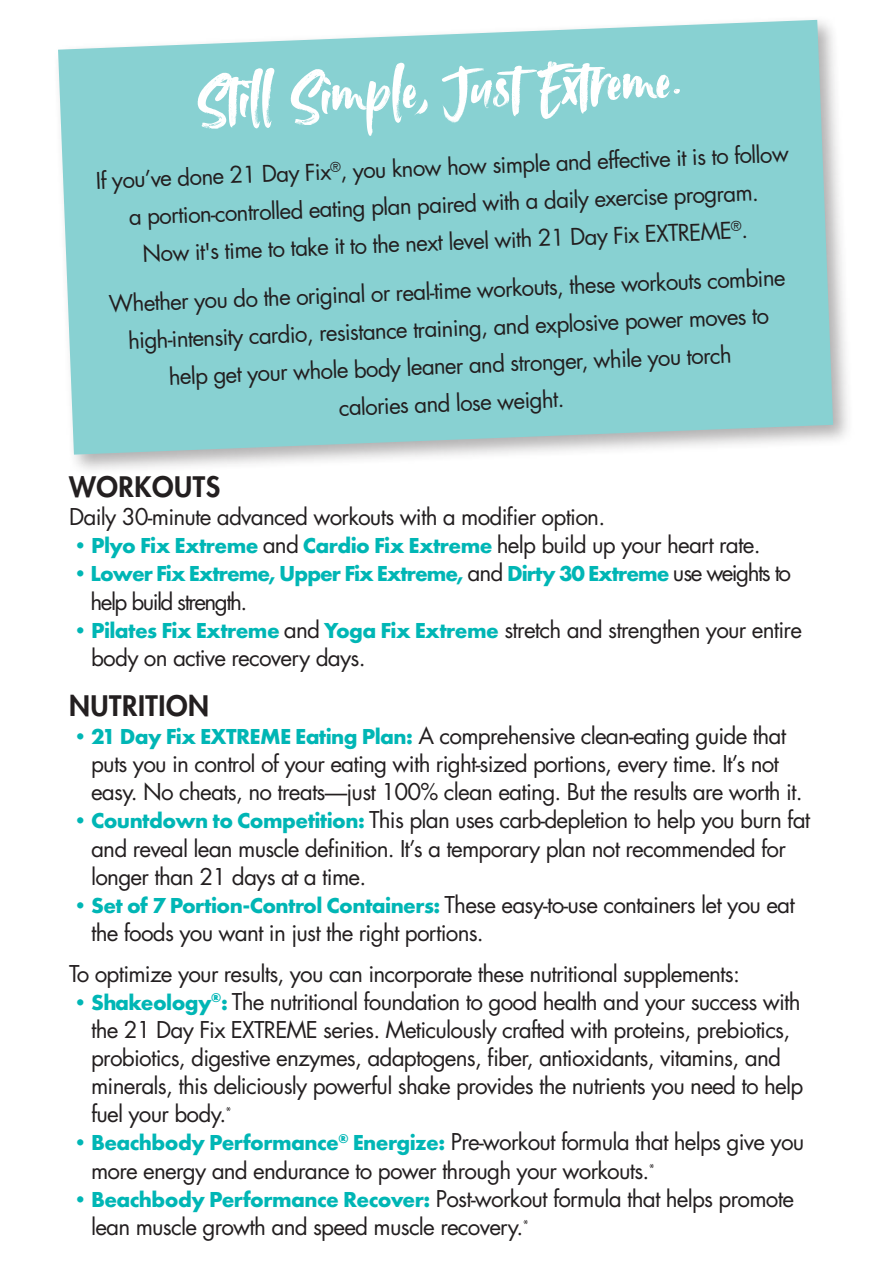
<style>
.page{position:relative;width:876px;height:1283px;background:#fff}
.page>*{position:absolute;margin:0;border:0;box-sizing:border-box;transform-origin:0 0}
.t1{font:67.5px "Avallon";color:#fff}
.t2{font:800 27.5px "Futura Std";letter-spacing:.02em;color:#231f20}
.t3{font:22.5px/28px "Futura";letter-spacing:-.035em;color:#231f20}
.t4{font:700 22.5px "Futura PT";letter-spacing:-.045em;color:#00b6b5}
.t5{font:700 22.5px "Futura PT";letter-spacing:-.025em;color:#00b6b5}
.t6{font:22.5px "Futura";letter-spacing:-.07em;color:#231f20}
.s1{font-family:"Futura";font-weight:400;color:#231f20}
.s2{font-family:"Futura PT";font-weight:700;color:#00b6b5}
</style>
<div class="page">
<div style="left:53px;top:15px;width:801px;height:461px;background:#231f20;opacity:.35"></div>
<svg style="left:58px;top:20px;width:775px;height:434px;background:#90d3d4"></svg>
<h1 class="t1" style="left:194px;top:54px;width:490px;rotate:-2deg">Still Simple, Just Extreme.</h1>
<p class="t3" style="left:95px;top:160px;width:695px;line-height:37.5px;text-align:center;rotate:-2deg">If you’ve done 21 Day Fix<sup>®</sup>, you know how simple and effective it is to follow a portion-controlled eating plan paired with a daily exercise program.<br>Now it's time to take it to the next level with 21 Day Fix EXTREME<sup>®</sup>.</p>
<p class="t3" style="left:108px;top:283px;width:678px;line-height:37.5px;text-align:center;rotate:-2deg">Whether you do the original or real-time workouts, these workouts combine high-intensity cardio, resistance training, and explosive power moves to help get your whole body leaner and stronger, while you torch<br>calories and lose weight.</p>
<p class="t2" style="left:69px;top:469px;width:153px">WORKOUTS</p>
<p class="t3" style="left:69px;top:502px;width:538px">Daily 30-minute advanced workouts with a modifier option.</p>
<p class="t5" style="left:69px;top:531px;width:693px">•Plyo Fix Extreme <span class="s1">and</span> Cardio Fix Extreme <span class="s1">help build up your heart rate.</span></p>
<p class="t4" style="left:69px;top:559px;width:723px">•Lower Fix Extreme, Upper Fix Extreme, <span class="s1">and</span> Dirty 30 Extreme <span class="s1">use weights to</span></p>
<p class="t6" style="left:91px;top:586px;width:158px">help build strength.</p>
<p class="t3" style="left:91px;top:615px;width:712px;text-indent:-22px"><span class="s2">•Pilates Fix Extreme</span> and <span class="s2">Yoga Fix Extreme</span> stretch and strengthen your entire body on active recovery days.</p>
<p class="t2" style="left:69px;top:688px;width:141px">NUTRITION</p>
<p class="t3" style="left:91px;top:721px;width:713px;text-indent:-22px"><span class="s2">•21 Day Fix EXTREME Eating Plan:</span> A comprehensive clean-eating guide that puts you in control of your eating with right-sized portions, every time. It’s not easy. No cheats, no treats—just 100% clean eating. But the results are worth it.</p>
<p class="t3" style="left:91px;top:805px;width:721px;text-indent:-22px"><span class="s2">•Countdown to Competition:</span> This plan uses carb-depletion to help you burn fat and reveal lean muscle definition. It’s a temporary plan not recommended for longer than 21 days at a time.</p>
<p class="t3" style="left:91px;top:890px;width:705px;text-indent:-22px"><span class="s2">•Set of 7 Portion-Control Containers:</span> These easy-to-use containers let you eat the foods you want in just the right portions.</p>
<p class="t3" style="left:69px;top:959px;width:672px">To optimize your results, you can incorporate these nutritional supplements:</p>
<p class="t3" style="left:91px;top:987px;width:714px;text-indent:-22px"><span class="s2">•Shakeology</span><sup>®</sup><span class="s2">:</span> The nutritional foundation to good health and your success with the 21 Day Fix EXTREME series. Meticulously crafted with proteins, prebiotics, probiotics, digestive enzymes, adaptogens, fiber, antioxidants, vitamins, and minerals, this deliciously powerful shake provides the nutrients you need to help fuel your body.<sup>*</sup></p>
<p class="t3" style="left:91px;top:1127px;width:715px;text-indent:-22px"><span class="s2">•Beachbody Performance</span><sup>®</sup> <span class="s2">Energize:</span> Pre-workout formula that helps give you more energy and endurance to power through your workouts.<sup>*</sup></p>
<p class="t3" style="left:91px;top:1184px;width:704px;text-indent:-22px"><span class="s2">•Beachbody Performance Recover:</span> Post-workout formula that helps promote lean muscle growth and speed muscle recovery.<sup>*</sup></p>
</div>
